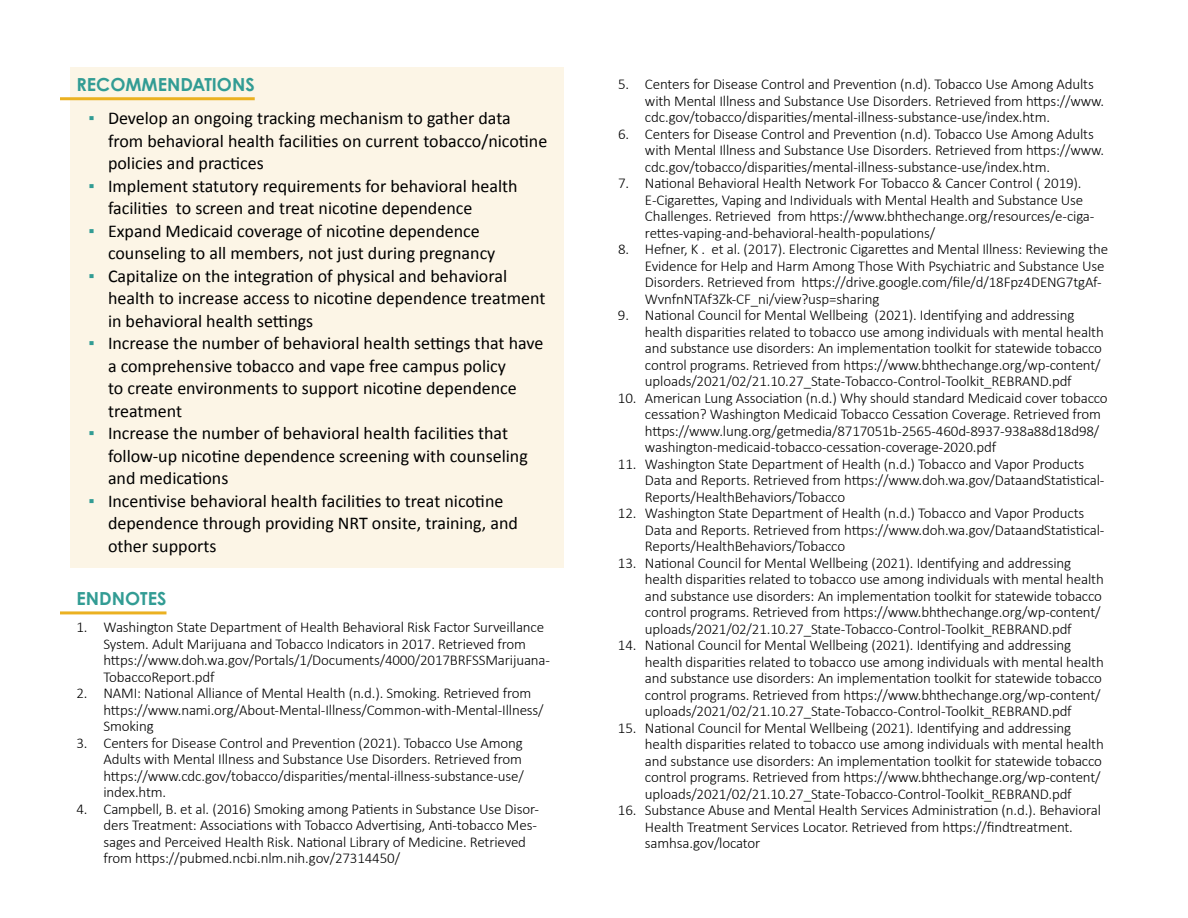
<style>
.page{position:relative;width:1188px;height:918px;background:#fff}
.page>*{position:absolute;margin:0;border:0;box-sizing:border-box;transform-origin:0 0}
.t1{font:18px/22.5px "Calibri";color:#000}
.t2{font:700 18px "Century Gothic Pro";color:#329c94}
.t3{font:300 15px/16.5px "Calibri";letter-spacing:-.01em;color:#000}
.s1{font-weight:700;color:#329c94}
</style>
<div class="page">
<div style="left:70px;top:68px;width:494px;height:500px;background:#fcf5e6"></div>
<hr style="left:60px;top:97px;width:195px;height:3px;background:#ebb121">
<hr style="left:60px;top:611px;width:106px;height:3px;background:#ebb121">
<p class="t2" style="left:76px;top:73px;width:180px">RECOMMENDATIONS</p>
<p class="t1" style="left:108px;top:107px;width:441px;text-indent:-19px"><span class="s1">▪</span> Develop an ongoing tracking mechanism to gather data from behavioral health facilities on current tobacco/nicotine policies and practices</p>
<p class="t1" style="left:108px;top:174px;width:411px;text-indent:-19px"><span class="s1">▪</span> Implement statutory requirements for behavioral health facilities to screen and treat nicotine dependence</p>
<p class="t1" style="left:108px;top:219px;width:389px;text-indent:-19px"><span class="s1">▪</span> Expand Medicaid coverage of nicotine dependence counseling to all members, not just during pregnancy</p>
<p class="t1" style="left:108px;top:264px;width:439px;text-indent:-19px"><span class="s1">▪</span> Capitalize on the integration of physical and behavioral health to increase access to nicotine dependence treatment in behavioral health settings</p>
<p class="t1" style="left:108px;top:332px;width:437px;text-indent:-19px"><span class="s1">▪</span> Increase the number of behavioral health settings that have a comprehensive tobacco and vape free campus policy<br>to create environments to support nicotine dependence treatment</p>
<p class="t1" style="left:108px;top:422px;width:421px;text-indent:-19px"><span class="s1">▪</span> Increase the number of behavioral health facilities that follow-up nicotine dependence screening with counseling and medications</p>
<p class="t1" style="left:108px;top:489px;width:411px;text-indent:-19px"><span class="s1">▪</span> Incentivise behavioral health facilities to treat nicotine dependence through providing NRT onsite, training, and other supports</p>
<p class="t2" style="left:76px;top:588px;width:91px">ENDNOTES</p>
<p class="t3" style="left:104px;top:619px;width:448px;text-indent:-27px">1. Washington State Department of Health Behavioral Risk Factor Surveillance System. Adult Marijuana and Tobacco Indicators in 2017. Retrieved from https://www.doh.wa.gov/Portals/1/Documents/4000/2017BRFSSMarijuana-TobaccoReport.pdf</p>
<p class="t3" style="left:104px;top:685px;width:442px;text-indent:-27px">2. NAMI: National Alliance of Mental Health (n.d.). Smoking. Retrieved from https://www.nami.org/About-Mental-Illness/Common-with-Mental-Illness/<br>Smoking</p>
<p class="t3" style="left:104px;top:735px;width:422px;text-indent:-27px">3. Centers for Disease Control and Prevention (2021). Tobacco Use Among Adults with Mental Illness and Substance Use Disorders. Retrieved from https://www.cdc.gov/tobacco/disparities/mental-illness-substance-use/ index.htm.</p>
<p class="t3" style="left:103px;top:801px;width:437px;text-indent:-27px">4. Campbell, B. et al. (2016) Smoking among Patients in Substance Use Disor&shy;ders Treatment: Associations with Tobacco Advertising, Anti-tobacco Mes&shy;sages and Perceived Health Risk. National Library of Medicine. Retrieved from https://pubmed.ncbi.nlm.nih.gov/27314450/</p>
<p class="t3" style="left:645px;top:76px;width:461px;text-indent:-27px">5. Centers for Disease Control and Prevention (n.d). Tobacco Use Among Adults with Mental Illness and Substance Use Disorders. Retrieved from https://www. cdc.gov/tobacco/disparities/mental-illness-substance-use/index.htm.</p>
<p class="t3" style="left:645px;top:125px;width:461px;text-indent:-27px">6. Centers for Disease Control and Prevention (n.d). Tobacco Use Among Adults with Mental Illness and Substance Use Disorders. Retrieved from https://www. cdc.gov/tobacco/disparities/mental-illness-substance-use/index.htm.</p>
<p class="t3" style="left:645px;top:175px;width:451px;text-indent:-27px">7. National Behavioral Health Network For Tobacco &amp; Cancer Control ( 2019).<br>E-Cigarettes, Vaping and Individuals with Mental Health and Substance Use Challenges. Retrieved from https://www.bhthechange.org/resources/e-ciga&shy;rettes-vaping-and-behavioral-health-populations/</p>
<p class="t3" style="left:645px;top:241px;width:465px;text-indent:-27px">8. Hefner, K . et al. (2017). Electronic Cigarettes and Mental Illness: Reviewing the Evidence for Help and Harm Among Those With Psychiatric and Substance Use Disorders. Retrieved from https://drive.google.com/file/d/18Fpz4DENG7tgAf-WvnfnNTAf3Zk-CF_ni/view?usp=sharing</p>
<p class="t3" style="left:645px;top:307px;width:460px;text-indent:-27px">9. National Council for Mental Wellbeing (2021). Identifying and addressing health disparities related to tobacco use among individuals with mental health and substance use disorders: An implementation toolkit for statewide tobacco control programs. Retrieved from https://www.bhthechange.org/wp-content/ uploads/2021/02/21.10.27_State-Tobacco-Control-Toolkit_REBRAND.pdf</p>
<p class="t3" style="left:645px;top:389px;width:464px;text-indent:-27px">10. American Lung Association (n.d.) Why should standard Medicaid cover tobacco cessation? Washington Medicaid Tobacco Cessation Coverage. Retrieved from https://www.lung.org/getmedia/8717051b-2565-460d-8937-938a88d18d98/ washington-medicaid-tobacco-cessation-coverage-2020.pdf</p>
<p class="t3" style="left:645px;top:455px;width:461px;text-indent:-27px">11. Washington State Department of Health (n.d.) Tobacco and Vapor Products<br>Data and Reports. Retrieved from https://www.doh.wa.gov/DataandStatistical-<br>Reports/HealthBehaviors/Tobacco</p>
<p class="t3" style="left:645px;top:505px;width:461px;text-indent:-27px">12. Washington State Department of Health (n.d.) Tobacco and Vapor Products<br>Data and Reports. Retrieved from https://www.doh.wa.gov/DataandStatistical-<br>Reports/HealthBehaviors/Tobacco</p>
<p class="t3" style="left:645px;top:554px;width:460px;text-indent:-27px">13. National Council for Mental Wellbeing (2021). Identifying and addressing health disparities related to tobacco use among individuals with mental health and substance use disorders: An implementation toolkit for statewide tobacco control programs. Retrieved from https://www.bhthechange.org/wp-content/ uploads/2021/02/21.10.27_State-Tobacco-Control-Toolkit_REBRAND.pdf</p>
<p class="t3" style="left:645px;top:637px;width:460px;text-indent:-27px">14. National Council for Mental Wellbeing (2021). Identifying and addressing health disparities related to tobacco use among individuals with mental health and substance use disorders: An implementation toolkit for statewide tobacco control programs. Retrieved from https://www.bhthechange.org/wp-content/ uploads/2021/02/21.10.27_State-Tobacco-Control-Toolkit_REBRAND.pdf</p>
<p class="t3" style="left:645px;top:719px;width:460px;text-indent:-27px">15. National Council for Mental Wellbeing (2021). Identifying and addressing health disparities related to tobacco use among individuals with mental health and substance use disorders: An implementation toolkit for statewide tobacco control programs. Retrieved from https://www.bhthechange.org/wp-content/ uploads/2021/02/21.10.27_State-Tobacco-Control-Toolkit_REBRAND.pdf</p>
<p class="t3" style="left:645px;top:802px;width:458px;text-indent:-27px">16. Substance Abuse and Mental Health Services Administration (n.d.). Behavioral<br>Health Treatment Services Locator. Retrieved from https://findtreatment. samhsa.gov/locator</p>
</div>
